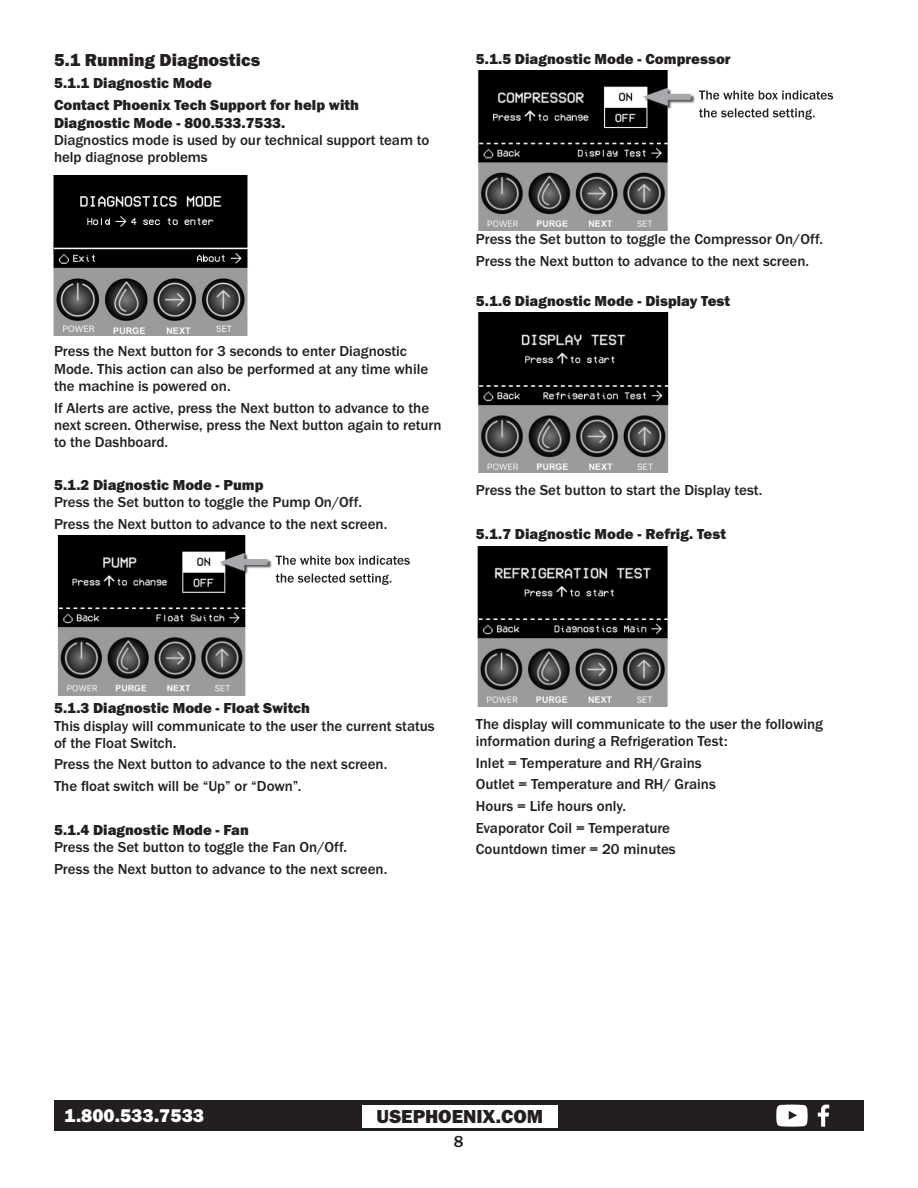
<style>
.page{position:relative;width:918px;height:1188px;background:#fff}
.page>*{position:absolute;margin:0;border:0;box-sizing:border-box;transform-origin:0 0}
.t1{font:19.5px "Franklin Gothic URW Hea";color:#231f20}
.t2{font:19.05px "Franklin Gothic URW Hea";color:#fff}
.body_text{font:18px "Franklin Gothic URW Hea";color:#231f20}
.t3{font:500 16.5px "Franklin Gothic URW";color:#231f20}
.body_text-2{font:500 15px/17.2px "Franklin Gothic URW";color:#231f20}
.body_text-3{font:15px "Franklin Gothic URW Hea";color:#231f20}
.s1{font-family:"Franklin Gothic URW Hea";font-weight:400}
</style>
<div class="page">
<div style="left:54px;top:1100px;width:810px;height:31px;background:#231f20"></div>
<svg style="left:818px;top:1104px;width:11px;height:23px"></svg>
<svg style="left:776px;top:1105px;width:32px;height:22px"></svg>
<div style="left:362px;top:1105px;width:196px;height:22px;background:#fff"></div>
<img style="left:54px;top:176px;width:194px;height:160px">
<img style="left:57px;top:536px;width:189px;height:160px">
<div style="left:220px;top:553px;width:52px;height:22px;background:#231f20;opacity:.75"></div>
<div style="left:234px;top:559px;width:34px;height:6px;background:#a8a9ad"></div>
<svg style="left:219px;top:553px;width:26px;height:18px"></svg>
<svg style="left:276px;top:573px;width:115px;height:12px"></svg>
<svg style="left:276px;top:556px;width:134px;height:9px"></svg>
<img style="left:477px;top:71px;width:191px;height:160px">
<div style="left:643px;top:88px;width:52px;height:22px;background:#231f20;opacity:.75"></div>
<div style="left:657px;top:94px;width:34px;height:6px;background:#a8a9ad"></div>
<svg style="left:643px;top:88px;width:25px;height:18px"></svg>
<svg style="left:699px;top:108px;width:116px;height:12px"></svg>
<svg style="left:699px;top:90px;width:134px;height:10px"></svg>
<img style="left:477px;top:312px;width:192px;height:161px">
<img style="left:477px;top:546px;width:191px;height:160px">
<p class="body_text" style="left:54px;top:48px;width:208px">5.1 Running Diagnostics</p>
<p class="body_text-3" style="left:54px;top:74px;width:159px">5.1.1 Diagnostic Mode</p>
<p class="body_text-2" style="left:54px;top:96px;width:377px"><span class="s1">Contact Phoenix Tech Support for help with Diagnostic Mode - 800.533.7533.<br></span>Diagnostics mode is used by our technical support team to help diagnose problems</p>
<p class="body_text-2" style="left:54px;top:343px;width:376px">Press the Next button for 3 seconds to enter Diagnostic<br>Mode. This action can also be performed at any time while the machine is powered on.</p>
<p class="body_text-2" style="left:54px;top:399px;width:389px">If Alerts are active, press the Next button to advance to the next screen. Otherwise, press the Next button again to return to the Dashboard.</p>
<p class="body_text-2" style="left:54px;top:476px;width:309px"><span class="s1">5.1.2 Diagnostic Mode - Pump<br></span>Press the Set button to toggle the Pump On/Off.</p>
<p class="body_text-2" style="left:54px;top:515px;width:335px">Press the Next button to advance to the next screen.</p>
<p class="body_text-3" style="left:476px;top:49px;width:256px">5.1.5 Diagnostic Mode - Compressor</p>
<p class="body_text-2" style="left:476px;top:230px;width:349px">Press the Set button to toggle the Compressor On/Off.</p>
<p class="body_text-2" style="left:476px;top:252px;width:335px">Press the Next button to advance to the next screen.</p>
<p class="body_text-3" style="left:476px;top:291px;width:256px">5.1.6 Diagnostic Mode - Display Test</p>
<p class="body_text-2" style="left:476px;top:482px;width:288px">Press the Set button to start the Display test.</p>
<p class="body_text-3" style="left:476px;top:525px;width:252px">5.1.7 Diagnostic Mode - Refrig. Test</p>
<p class="body_text-2" style="left:54px;top:699px;width:382px"><span class="s1">5.1.3 Diagnostic Mode - Float Switch<br></span>This display will communicate to the user the current status of the Float Switch.</p>
<p class="body_text-2" style="left:54px;top:755px;width:335px">Press the Next button to advance to the next screen.</p>
<p class="body_text-2" style="left:54px;top:777px;width:249px">The float switch will be “Up” or “Down”.</p>
<p class="body_text-2" style="left:54px;top:821px;width:295px"><span class="s1">5.1.4 Diagnostic Mode - Fan<br></span>Press the Set button to toggle the Fan On/Off.</p>
<p class="body_text-2" style="left:54px;top:860px;width:335px">Press the Next button to advance to the next screen.</p>
<p class="body_text-2" style="left:476px;top:715px;width:349px">The display will communicate to the user the following information during a Refrigeration Test:</p>
<p class="body_text-2" style="left:476px;top:754px;width:227px">Inlet = Temperature and RH/Grains</p>
<p class="body_text-2" style="left:476px;top:776px;width:241px">Outlet = Temperature and RH/ Grains</p>
<p class="body_text-2" style="left:476px;top:797px;width:152px">Hours = Life hours only.</p>
<p class="body_text-2" style="left:476px;top:819px;width:196px">Evaporator Coil = Temperature</p>
<p class="body_text-2" style="left:476px;top:840px;width:201px">Countdown timer = 20 minutes</p>
<p class="t2" style="left:64px;top:1103px;width:141px">1.800.533.7533</p>
<h1 class="t1" style="left:377px;top:1104px;width:168px">USEPHOENIX.COM</h1>
<p class="t3" style="left:454px;top:1131px;width:11px">8</p>
</div>
